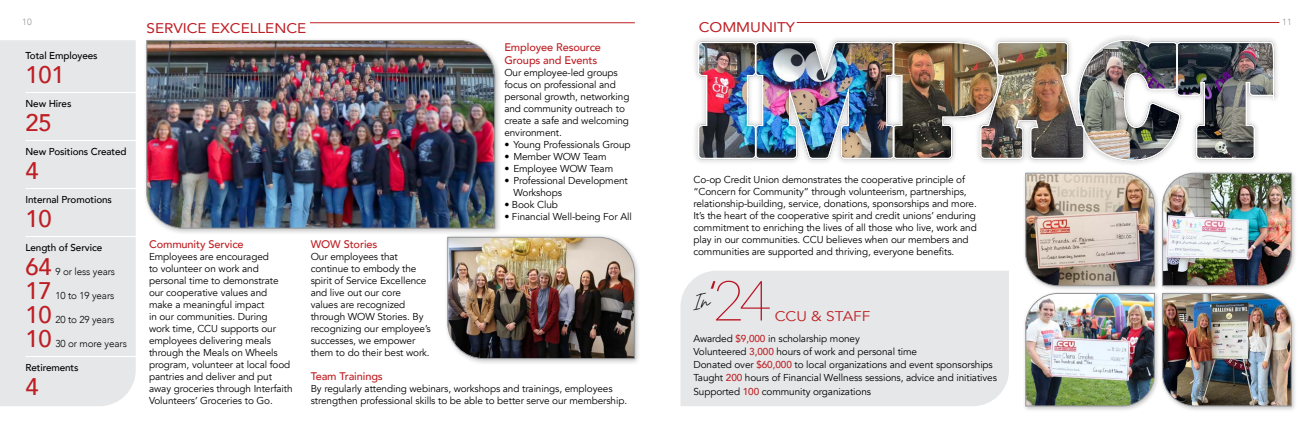
<style>
.page{position:relative;width:1314px;height:432px;background:#fff}
.page>*{position:absolute;margin:0;border:0;box-sizing:border-box;transform-origin:0 0}
.t1{font:26px "Moon Time";color:#000;scale:1.05 1}
.t2{font:500 24px "Avenir";letter-spacing:-.01em;color:#be1f24}
.t3{font:14px "Avenir";color:#be1f24;scale:1.1 1}
.t4{font:14px "Avenir";color:#be1f24;scale:1.1 1}
.t5{font:500 11px/13px "Avenir";letter-spacing:-.01em;color:#be1f24}
.t6{font:10px/12px "Avenir";letter-spacing:-.01em;color:#000}
.t7{font:500 10px "Avenir";letter-spacing:-.01em;color:#000}
.t8{font:300 10px "Avenir";letter-spacing:-.01em;color:#000}
.t9{font:300 9px "Avenir";color:#939598}
.s1{font-family:"Avenir";font-weight:300;font-size:33px;color:#fff}
.s2{font-family:"Lato";font-weight:100;font-size:56px;color:#fff}
.s3{font-weight:500;color:#be1f24}
</style>
<div class="page">
<div style="left:680px;top:271px;width:329px;height:135px;background:#e6e7e8"></div>
<img style="left:697px;top:39px;width:578px;height:123px">
<div style="left:0;top:40px;width:136px;height:366px;background:#e6e7e8"></div>
<div style="left:143px;top:37px;width:359px;height:198px;background:#000;opacity:.25"></div>
<img style="left:146px;top:40px;width:349px;height:189px">
<hr style="left:26px;top:92px;width:118px;height:1px;background:#fff">
<hr style="left:26px;top:140px;width:118px;height:1px;background:#fff">
<hr style="left:26px;top:188px;width:118px;height:1px;background:#fff">
<hr style="left:26px;top:236px;width:118px;height:1px;background:#fff">
<hr style="left:26px;top:356px;width:118px;height:1px;background:#fff">
<div style="left:444px;top:233px;width:197px;height:132px;background:#000;opacity:.25"></div>
<img style="left:447px;top:237px;width:188px;height:122px">
<div style="left:1023px;top:170px;width:138px;height:122px;background:#000;opacity:.25"></div>
<img style="left:1025px;top:173px;width:130px;height:113px">
<div style="left:1023px;top:290px;width:138px;height:122px;background:#000;opacity:.25"></div>
<img style="left:1025px;top:293px;width:130px;height:113px">
<hr style="left:797px;top:22px;width:482px;height:1px;background:#be1f24">
<hr style="left:310px;top:22px;width:325px;height:1px;background:#be1f24">
<div style="left:1159px;top:290px;width:138px;height:122px;background:#000;opacity:.25"></div>
<img style="left:1162px;top:293px;width:130px;height:113px">
<div style="left:1159px;top:170px;width:138px;height:122px;background:#000;opacity:.25"></div>
<img style="left:1162px;top:173px;width:130px;height:113px">
<p class="t9" style="left:22px;top:16px;width:11px">10</p>
<p class="t7" style="left:26px;top:46px;width:74px">Total Employees</p>
<h2 class="t2" style="left:26px;top:53px;width:41px">101</h2>
<p class="t7" style="left:26px;top:94px;width:47px">New Hires</p>
<h2 class="t2" style="left:26px;top:101px;width:28px">25</h2>
<p class="t7" style="left:26px;top:142px;width:103px">New Positions Created</p>
<h2 class="t2" style="left:26px;top:149px;width:15px">4</h2>
<p class="t7" style="left:26px;top:190px;width:88px">Internal Promotions</p>
<h2 class="t2" style="left:26px;top:197px;width:28px">10</h2>
<p class="t7" style="left:26px;top:238px;width:78px">Length of Service</p>
<h2 class="t2" style="left:26px;top:245px;width:28px">64</h2>
<p class="t8" style="left:56px;top:265px;width:61px">9 or less years</p>
<h2 class="t2" style="left:26px;top:269px;width:28px">17</h2>
<p class="t8" style="left:56px;top:289px;width:60px">10 to 19 years</p>
<h2 class="t2" style="left:26px;top:293px;width:28px">10</h2>
<p class="t8" style="left:56px;top:313px;width:60px">20 to 29 years</p>
<h2 class="t2" style="left:26px;top:317px;width:28px">10</h2>
<p class="t8" style="left:56px;top:337px;width:73px">30 or more years</p>
<p class="t7" style="left:26px;top:358px;width:55px">Retirements</p>
<h2 class="t2" style="left:26px;top:365px;width:15px">4</h2>
<h3 class="t3" style="left:147px;top:17px;width:147px">SERVICE EXCELLENCE</h3>
<p class="t5" style="left:504px;top:40px;width:98px">Employee Resource<br>Groups and Events</p>
<p class="t6" style="left:504px;top:67px;width:127px">Our employee-led groups focus on professional and personal growth, networking and community outreach to create a safe and welcoming environment.</p>
<p class="t6" style="left:504px;top:139px;width:128px">• Young Professionals Group</p>
<p class="t6" style="left:504px;top:151px;width:104px">• Member WOW Team</p>
<p class="t6" style="left:504px;top:163px;width:110px">• Employee WOW Team</p>
<p class="t6" style="left:513px;top:175px;width:116px;text-indent:-9px">• Professional Development<br>Workshops</p>
<p class="t6" style="left:504px;top:199px;width:55px">• Book Club</p>
<p class="t6" style="left:504px;top:211px;width:129px">• Financial Well-being For All</p>
<p class="t5" style="left:149px;top:237px;width:96px">Community Service</p>
<p class="t6" style="left:149px;top:251px;width:145px">Employees are encouraged<br>to volunteer on work and personal time to demonstrate our cooperative values and make a meaningful impact<br>in our communities. During<br>work time, CCU supports our employees delivering meals through the Meals on Wheels program, volunteer at local food pantries and deliver and put away groceries through Interfaith<br>Volunteers’ Groceries to Go.</p>
<p class="t5" style="left:311px;top:237px;width:68px">WOW Stories</p>
<p class="t6" style="left:311px;top:251px;width:121px">Our employees that continue to embody the spirit of Service Excellence and live out our core values are recognized through WOW Stories. By recognizing our employee’s successes, we empower them to do their best work.</p>
<p class="t5" style="left:311px;top:369px;width:74px">Team Trainings</p>
<p class="t6" style="left:311px;top:383px;width:318px">By regularly attending webinars, workshops and trainings, employees strengthen professional skills to be able to better serve our membership.</p>
<h3 class="t3" style="left:699px;top:16px;width:89px">COMMUNITY</h3>
<p class="t6" style="left:693px;top:174px;width:285px">Co-op Credit Union demonstrates the cooperative principle of “Concern for Community” through volunteerism, partnerships, relationship-building, service, donations, sponsorships and more.<br>It’s the heart of the cooperative spirit and credit unions’ enduring commitment to enriching the lives of all those who live, work and play in our communities. CCU believes when our members and communities are supported and thriving, everyone benefits.</p>
<h1 class="t1" style="left:693px;top:289px;width:76px">In<span class="s1">‘</span><span class="s2">24</span></h1>
<h3 class="t4" style="left:775px;top:307px;width:88px">CCU &amp; STAFF</h3>
<p class="t6" style="left:693px;top:332px;width:305px;line-height:13.2px">Awarded <span class="s3">$9,000</span> in scholarship money<br>Volunteered <span class="s3">3,000</span> hours of work and personal time<br>Donated over <span class="s3">$60,000</span> to local organizations and event sponsorships Taught <span class="s3">200</span> hours of Financial Wellness sessions, advice and initiatives Supported <span class="s3">100</span> community organizations</p>
<p class="t9" style="left:1282px;top:16px;width:11px">11</p>
</div>
